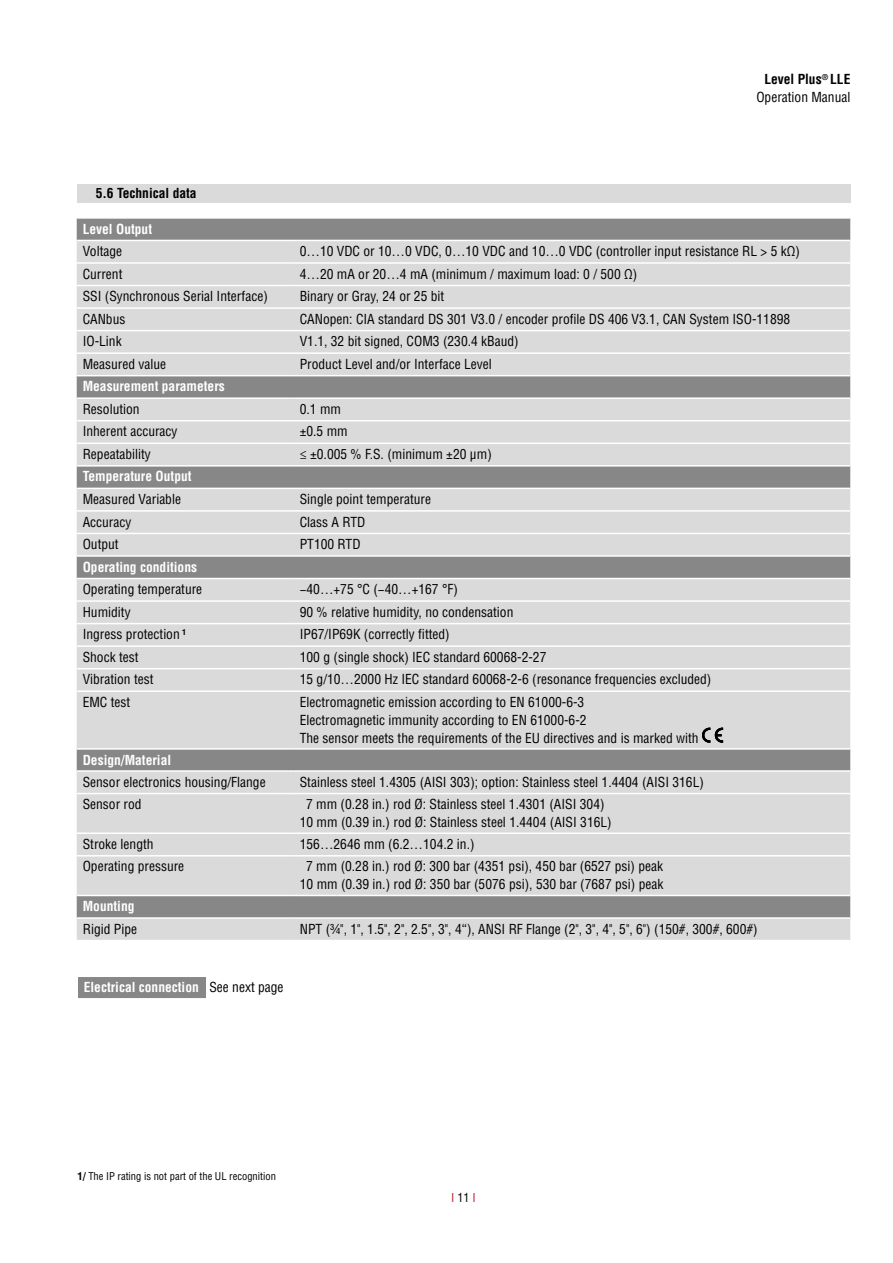
<style>
.page{position:relative;width:893px;height:1263px;background:#fff}
.page>*{position:absolute;margin:0;border:0;box-sizing:border-box;transform-origin:0 0}
.t1{font:condensed 13.5px/18px "Helvetica LT Std";color:#000;text-align:center}
.t2{font:700 condensed 13.5px "Helvetica LT Std";color:#fff}
.t3{font:condensed 13.5px/18px "Helvetica LT Pro";color:#000;text-align:center}
.t4{font:700 condensed 13.5px "Helvetica LT Std";color:#000}
.t5{font:condensed 12px "Helvetica LT Pro";color:#bf1930}
.t6{font:condensed 10.5px "Helvetica LT Std";color:#000}
.s1{font-weight:700}
.s2{font-family:"Helvetica LT Pro";font-weight:400;color:#000}
.s3{color:#000}
</style>
<div class="page">
<div style="left:77px;top:184px;width:773px;height:18px;background:#dadada"></div>
<div style="left:77px;top:219px;width:773px;height:21px;background:#878787"></div>
<div style="left:77px;top:241px;width:773px;height:699px;background:#dadada"></div>
<svg style="left:77px;top:376px;width:773px;height:541px;background:#c9c9c9"></svg>
<hr style="left:77px;top:262px;width:217px;height:2px;background:#fff">
<hr style="left:294px;top:262px;width:556px;height:2px;background:#fff">
<hr style="left:77px;top:285px;width:217px;height:1px;background:#fff">
<hr style="left:294px;top:285px;width:556px;height:1px;background:#fff">
<hr style="left:77px;top:307px;width:217px;height:2px;background:#fff">
<hr style="left:294px;top:307px;width:556px;height:2px;background:#fff">
<hr style="left:77px;top:330px;width:217px;height:1px;background:#fff">
<hr style="left:294px;top:330px;width:556px;height:1px;background:#fff">
<hr style="left:77px;top:352px;width:217px;height:2px;background:#fff">
<hr style="left:294px;top:352px;width:556px;height:2px;background:#fff">
<hr style="left:77px;top:375px;width:217px;height:1px;background:#fff">
<hr style="left:294px;top:375px;width:556px;height:1px;background:#fff">
<hr style="left:77px;top:397px;width:217px;height:2px;background:#fff">
<hr style="left:294px;top:397px;width:556px;height:2px;background:#fff">
<hr style="left:77px;top:420px;width:217px;height:1px;background:#fff">
<hr style="left:294px;top:420px;width:556px;height:1px;background:#fff">
<hr style="left:77px;top:442px;width:217px;height:2px;background:#fff">
<hr style="left:294px;top:442px;width:556px;height:2px;background:#fff">
<hr style="left:77px;top:465px;width:217px;height:2px;background:#fff">
<hr style="left:294px;top:465px;width:556px;height:2px;background:#fff">
<hr style="left:77px;top:488px;width:217px;height:1px;background:#fff">
<hr style="left:294px;top:488px;width:556px;height:1px;background:#fff">
<hr style="left:77px;top:510px;width:217px;height:2px;background:#fff">
<hr style="left:294px;top:510px;width:556px;height:2px;background:#fff">
<hr style="left:77px;top:533px;width:217px;height:1px;background:#fff">
<hr style="left:294px;top:533px;width:556px;height:1px;background:#fff">
<hr style="left:77px;top:555px;width:217px;height:2px;background:#fff">
<hr style="left:294px;top:555px;width:556px;height:2px;background:#fff">
<hr style="left:77px;top:578px;width:217px;height:1px;background:#fff">
<hr style="left:294px;top:578px;width:556px;height:1px;background:#fff">
<hr style="left:77px;top:600px;width:217px;height:2px;background:#fff">
<hr style="left:294px;top:600px;width:556px;height:2px;background:#fff">
<hr style="left:77px;top:623px;width:217px;height:1px;background:#fff">
<hr style="left:294px;top:623px;width:556px;height:1px;background:#fff">
<hr style="left:77px;top:645px;width:217px;height:2px;background:#fff">
<hr style="left:294px;top:645px;width:556px;height:2px;background:#fff">
<hr style="left:77px;top:668px;width:217px;height:1px;background:#fff">
<hr style="left:294px;top:668px;width:556px;height:1px;background:#fff">
<hr style="left:77px;top:690px;width:217px;height:2px;background:#fff">
<hr style="left:294px;top:690px;width:556px;height:2px;background:#fff">
<hr style="left:77px;top:748px;width:217px;height:2px;background:#fff">
<hr style="left:294px;top:748px;width:556px;height:2px;background:#fff">
<hr style="left:77px;top:770px;width:217px;height:2px;background:#fff">
<hr style="left:294px;top:770px;width:556px;height:2px;background:#fff">
<hr style="left:77px;top:793px;width:217px;height:1px;background:#fff">
<hr style="left:294px;top:793px;width:556px;height:1px;background:#fff">
<hr style="left:77px;top:832px;width:217px;height:2px;background:#fff">
<hr style="left:294px;top:832px;width:556px;height:2px;background:#fff">
<hr style="left:77px;top:855px;width:217px;height:1px;background:#fff">
<hr style="left:294px;top:855px;width:556px;height:1px;background:#fff">
<hr style="left:77px;top:895px;width:217px;height:1px;background:#fff">
<hr style="left:294px;top:895px;width:556px;height:1px;background:#fff">
<hr style="left:77px;top:917px;width:217px;height:2px;background:#fff">
<hr style="left:294px;top:917px;width:556px;height:2px;background:#fff">
<svg style="left:702px;top:728px;width:21px;height:15px"></svg>
<div style="left:78px;top:976px;width:127px;height:23px;background:#878787"></div>
<hr style="left:78px;top:975px;width:128px;height:2px;background:#fff">
<hr style="left:78px;top:998px;width:128px;height:1px;background:#fff">
<p class="t3" style="left:756px;top:70px;width:96px"><span class="s1">Level Plus</span><sup>®</sup> <span class="s1">LLE<br></span>Operation Manual</p>
<p class="t4" style="left:96px;top:185px;width:102px">5.6 Technical data</p>
<p class="t2" style="left:83px;top:220px;width:71px">Level Output</p>
<p class="t1" style="left:83px;top:242px;width:41px">Voltage</p>
<p class="t1" style="left:300px;top:242px;width:502px">0…10 VDC or 10…0 VDC, 0…10 VDC and 10…0 VDC (controller input resistance RL &gt; 5 kΩ)</p>
<p class="t1" style="left:83px;top:265px;width:41px">Current</p>
<p class="t1" style="left:300px;top:265px;width:339px">4…20 mA or 20…4 mA (minimum / maximum load: 0 / 500 Ω)</p>
<p class="t1" style="left:83px;top:287px;width:187px">SSI (Synchronous Serial Interface)</p>
<p class="t1" style="left:300px;top:287px;width:146px">Binary or Gray, 24 or 25 bit</p>
<p class="t1" style="left:83px;top:310px;width:44px">CANbus</p>
<p class="t1" style="left:300px;top:310px;width:492px">CANopen: CIA standard DS 301 V3.0 / encoder profile DS 406 V3.1, CAN System ISO-11898</p>
<p class="t1" style="left:83px;top:332px;width:40px">IO-Link</p>
<p class="t1" style="left:300px;top:332px;width:220px">V1.1, 32 bit signed, COM3 (230.4 kBaud)</p>
<p class="t1" style="left:83px;top:355px;width:85px">Measured value</p>
<p class="t1" style="left:300px;top:355px;width:194px">Product Level and/or Interface Level</p>
<p class="t2" style="left:83px;top:378px;width:144px">Measurement parameters</p>
<p class="t1" style="left:83px;top:400px;width:58px">Resolution</p>
<p class="t1" style="left:300px;top:400px;width:43px">0.1 mm</p>
<p class="t1" style="left:83px;top:422px;width:96px">Inherent accuracy</p>
<p class="t1" style="left:300px;top:422px;width:50px">±0.5 mm</p>
<p class="t1" style="left:83px;top:445px;width:70px">Repeatability</p>
<p class="t1" style="left:300px;top:445px;width:194px">≤ ±0.005 % F.S. (minimum ±20 μm)</p>
<p class="t2" style="left:83px;top:468px;width:110px">Temperature Output</p>
<p class="t1" style="left:83px;top:490px;width:100px">Measured Variable</p>
<p class="t1" style="left:300px;top:490px;width:133px">Single point temperature</p>
<p class="t1" style="left:83px;top:512px;width:50px">Accuracy</p>
<p class="t1" style="left:300px;top:512px;width:67px">Class A RTD</p>
<p class="t1" style="left:83px;top:535px;width:38px">Output</p>
<p class="t1" style="left:300px;top:535px;width:62px">PT100 RTD</p>
<p class="t2" style="left:83px;top:558px;width:116px">Operating conditions</p>
<p class="t1" style="left:83px;top:580px;width:121px">Operating temperature</p>
<p class="t1" style="left:300px;top:580px;width:160px">−40…+75 °C (−40…+167 °F)</p>
<p class="t1" style="left:83px;top:603px;width:49px">Humidity</p>
<p class="t1" style="left:300px;top:603px;width:215px">90 % relative humidity, no condensation</p>
<p class="t1" style="left:83px;top:625px;width:105px">Ingress protection <sup>1</sup></p>
<p class="t1" style="left:300px;top:625px;width:151px">IP67/IP69K (correctly fitted)</p>
<p class="t1" style="left:83px;top:648px;width:57px">Shock test</p>
<p class="t1" style="left:300px;top:648px;width:248px">100 g (single shock) IEC standard 60068-2-27</p>
<p class="t1" style="left:83px;top:670px;width:72px">Vibration test</p>
<p class="t1" style="left:300px;top:670px;width:413px">15 g/10…2000 Hz IEC standard 60068-2-6 (resonance frequencies excluded)</p>
<p class="t1" style="left:83px;top:693px;width:49px">EMC test</p>
<p class="t1" style="left:300px;top:693px;width:400px;text-align:left">Electromagnetic emission according to EN 61000-6-3<br>Electromagnetic immunity according to EN 61000-6-2<br>The sensor meets the requirements of the EU directives and is marked with</p>
<p class="t2" style="left:83px;top:751px;width:90px">Design/Material</p>
<p class="t1" style="left:83px;top:773px;width:184px">Sensor electronics housing/Flange</p>
<p class="t1" style="left:300px;top:773px;width:406px">Stainless steel 1.4305 (AISI 303); option: Stainless steel 1.4404 (AISI 316L)</p>
<p class="t1" style="left:83px;top:795px;width:60px">Sensor rod</p>
<p class="t1" style="left:300px;top:795px;width:313px">7 mm (0.28 in.) rod Ø: Stainless steel 1.4301 (AISI 304)<br>10 mm (0.39 in.) rod Ø: Stainless steel 1.4404 (AISI 316L)</p>
<p class="t1" style="left:83px;top:835px;width:72px">Stroke length</p>
<p class="t1" style="left:300px;top:835px;width:176px">156…2646 mm (6.2…104.2 in.)</p>
<p class="t1" style="left:83px;top:857px;width:103px">Operating pressure</p>
<p class="t1" style="left:300px;top:857px;width:365px">7 mm (0.28 in.) rod Ø: 300 bar (4351 psi), 450 bar (6527 psi) peak<br>10 mm (0.39 in.) rod Ø: 350 bar (5076 psi), 530 bar (7687 psi) peak</p>
<p class="t2" style="left:83px;top:898px;width:53px">Mounting</p>
<p class="t1" style="left:83px;top:920px;width:56px">Rigid Pipe</p>
<p class="t1" style="left:300px;top:920px;width:459px">NPT (¾", 1", 1.5", 2", 2.5", 3", 4“), ANSI RF Flange (2", 3", 4", 5", 6") (150#, 300#, 600#)</p>
<p class="t2" style="left:84px;top:978px;width:201px">Electrical connection <span class="s2">See next page</span></p>
<p class="t6" style="left:78px;top:1169px;width:200px"><span class="s1">1/</span> The IP rating is not part of the UL recognition</p>
<p class="t5" style="left:451px;top:1190px;width:26px">I <span class="s3">11</span> I</p>
</div>
